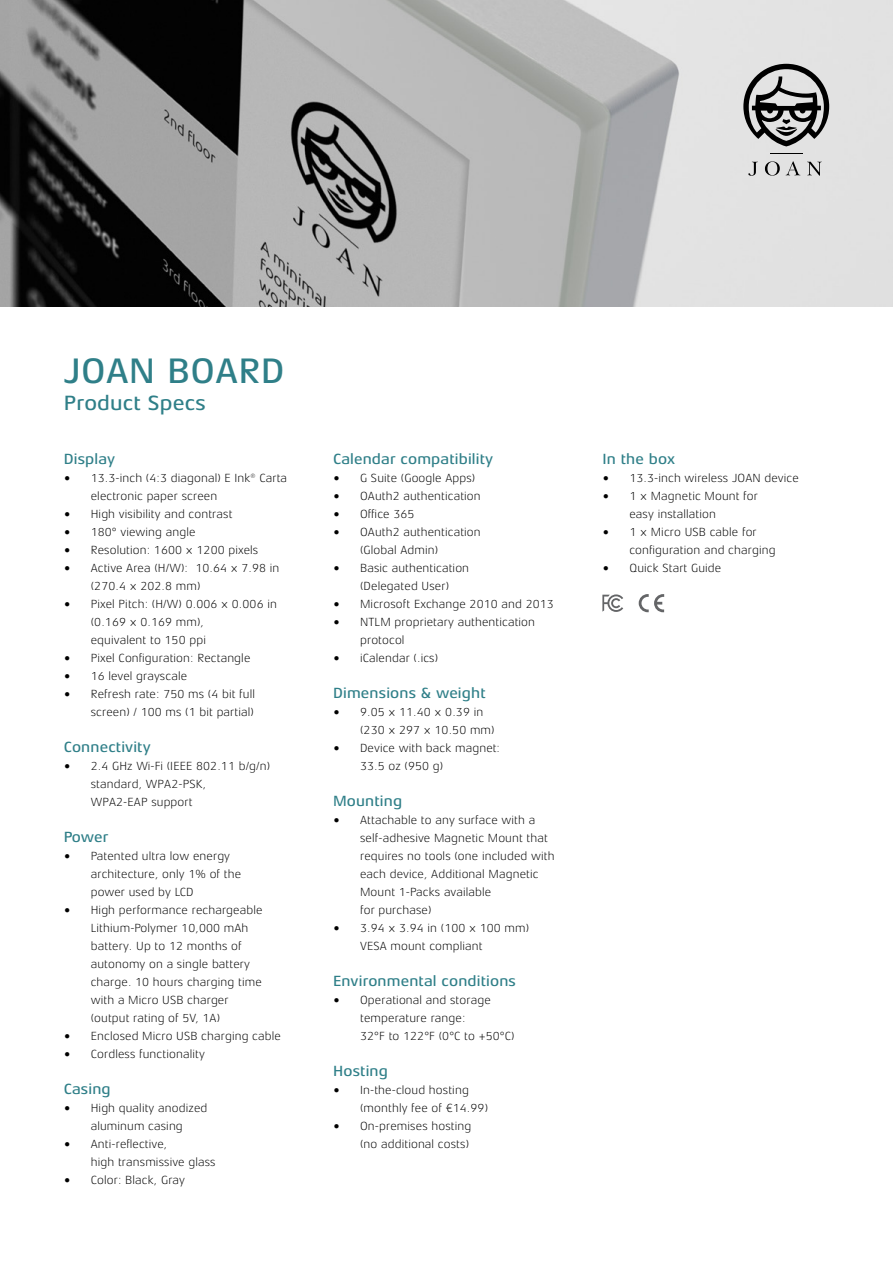
<style>
.page{position:relative;width:893px;height:1263px;background:#fff}
.page>*{position:absolute;margin:0;border:0;box-sizing:border-box;transform-origin:0 0}
.t1{font:500 36px "Aeonis LT Pro";letter-spacing:.01em;color:#2f7f88}
.t2{font:500 21px "Aeonis LT Pro";letter-spacing:.01em;color:#2f7f88}
.t3{font:500 15px "Aeonis LT Pro";letter-spacing:.01em;color:#2f7f88}
.t4{font:300 12px/18px "Aeonis LT Pro";letter-spacing:.01em;color:#000}
</style>
<div class="page">
<img style="left:0;top:0;width:893px;height:306px">
<svg style="left:748px;top:162px;width:10px;height:14px"></svg>
<svg style="left:765px;top:161px;width:15px;height:15px"></svg>
<svg style="left:786px;top:161px;width:14px;height:14px"></svg>
<svg style="left:807px;top:162px;width:15px;height:14px"></svg>
<hr style="left:770px;top:153px;width:33px;height:1px;background:#000">
<svg style="left:743px;top:64px;width:86px;height:82px;background:#8b8b8b"></svg>
<svg style="left:639px;top:594px;width:25px;height:18px"></svg>
<svg style="left:602px;top:594px;width:21px;height:18px"></svg>
<h1 class="t1" style="left:64px;top:351px;width:222px">JOAN BOARD</h1>
<h2 class="t2" style="left:64px;top:391px;width:143px">Product Specs</h2>
<p class="t3" style="left:64px;top:450px;width:53px">Display</p>
<p class="t4" style="left:91px;top:469px;width:198px;text-indent:-27px">• 13.3-inch (4:3 diagonal) E Ink® Carta electronic paper screen</p>
<p class="t4" style="left:64px;top:505px;width:170px">• High visibility and contrast</p>
<p class="t4" style="left:64px;top:523px;width:133px">• 180° viewing angle</p>
<p class="t4" style="left:64px;top:541px;width:196px">• Resolution: 1600 × 1200 pixels</p>
<p class="t4" style="left:91px;top:559px;width:190px;text-indent:-27px">• Active Area (H/W): 10.64 × 7.98 in (270.4 × 202.8 mm)</p>
<p class="t4" style="left:91px;top:595px;width:188px;text-indent:-27px">• Pixel Pitch: (H/W) 0.006 × 0.006 in (0.169 × 0.169 mm),<br>equivalent to 150 ppi</p>
<p class="t4" style="left:64px;top:649px;width:188px">• Pixel Configuration: Rectangle</p>
<p class="t4" style="left:64px;top:667px;width:125px">• 16 level grayscale</p>
<p class="t4" style="left:64px;top:685px;width:193px;text-align:right">• Refresh rate: 750 ms (4 bit full screen) / 100 ms (1 bit partial)</p>
<p class="t3" style="left:64px;top:738px;width:89px">Connectivity</p>
<p class="t4" style="left:91px;top:757px;width:181px;text-indent:-27px">• 2.4 GHz Wi-Fi (IEEE 802.11 b/g/n) standard, WPA2-PSK,<br>WPA2-EAP support</p>
<p class="t3" style="left:64px;top:828px;width:46px">Power</p>
<p class="t4" style="left:91px;top:847px;width:152px;text-indent:-27px">• Patented ultra low energy architecture, only 1% of the power used by LCD</p>
<p class="t4" style="left:91px;top:901px;width:173px;text-indent:-27px">• High performance rechargeable<br>Lithium-Polymer 10,000 mAh battery. Up to 12 months of autonomy on a single battery charge. 10 hours charging time with a Micro USB charger (output rating of 5V, 1A)</p>
<p class="t4" style="left:64px;top:1027px;width:219px">• Enclosed Micro USB charging cable</p>
<p class="t4" style="left:64px;top:1045px;width:143px">• Cordless functionality</p>
<p class="t3" style="left:64px;top:1080px;width:48px">Casing</p>
<p class="t4" style="left:64px;top:1099px;width:145px;text-align:center">• High quality anodized aluminum casing</p>
<p class="t4" style="left:91px;top:1135px;width:126px;text-indent:-27px">• Anti-reflective,<br>high transmissive glass</p>
<p class="t4" style="left:64px;top:1171px;width:123px">• Color: Black, Gray</p>
<p class="t3" style="left:333px;top:450px;width:162px">Calendar compatibility</p>
<p class="t4" style="left:333px;top:469px;width:144px">• G Suite (Google Apps)</p>
<p class="t4" style="left:333px;top:487px;width:149px">• OAuth2 authentication</p>
<p class="t4" style="left:333px;top:505px;width:83px">• Office 365</p>
<p class="t4" style="left:360px;top:523px;width:122px;text-indent:-27px">• OAuth2 authentication (Global Admin)</p>
<p class="t4" style="left:333px;top:559px;width:138px;text-align:center">• Basic authentication (Delegated User)</p>
<p class="t4" style="left:333px;top:595px;width:222px">• Microsoft Exchange 2010 and 2013</p>
<p class="t4" style="left:360px;top:613px;width:176px;text-indent:-27px">• NTLM proprietary authentication protocol</p>
<p class="t4" style="left:333px;top:649px;width:107px">• iCalendar (.ics)</p>
<p class="t3" style="left:333px;top:684px;width:154px">Dimensions &amp; weight</p>
<p class="t4" style="left:360px;top:703px;width:136px;text-indent:-27px">• 9.05 × 11.40 × 0.39 in (230 × 297 × 10.50 mm)</p>
<p class="t4" style="left:360px;top:739px;width:141px;text-indent:-27px">• Device with back magnet:<br>33.5 oz (950 g)</p>
<p class="t3" style="left:333px;top:792px;width:71px">Mounting</p>
<p class="t4" style="left:360px;top:811px;width:196px;text-indent:-27px">• Attachable to any surface with a self-adhesive Magnetic Mount that requires no tools (one included with each device, Additional Magnetic<br>Mount 1-Packs available<br>for purchase)</p>
<p class="t4" style="left:360px;top:919px;width:171px;text-indent:-27px">• 3.94 × 3.94 in (100 × 100 mm)<br>VESA mount compliant</p>
<p class="t3" style="left:333px;top:972px;width:184px">Environmental conditions</p>
<p class="t4" style="left:360px;top:991px;width:156px;text-indent:-27px">• Operational and storage temperature range:<br>32°F to 122°F (0°C to +50°C)</p>
<p class="t3" style="left:333px;top:1062px;width:56px">Hosting</p>
<p class="t4" style="left:360px;top:1081px;width:129px;text-indent:-27px">• In-the-cloud hosting (monthly fee of €14.99)</p>
<p class="t4" style="left:333px;top:1117px;width:140px;text-align:right">• On-premises hosting (no additional costs)</p>
<p class="t3" style="left:602px;top:450px;width:74px">In the box</p>
<p class="t4" style="left:602px;top:469px;width:198px">• 13.3-inch wireless JOAN device</p>
<p class="t4" style="left:629px;top:487px;width:130px;text-indent:-27px">• 1 × Magnetic Mount for easy installation</p>
<p class="t4" style="left:629px;top:523px;width:148px;text-indent:-27px">• 1 × Micro USB cable for configuration and charging</p>
<p class="t4" style="left:602px;top:559px;width:120px">• Quick Start Guide</p>
</div>
